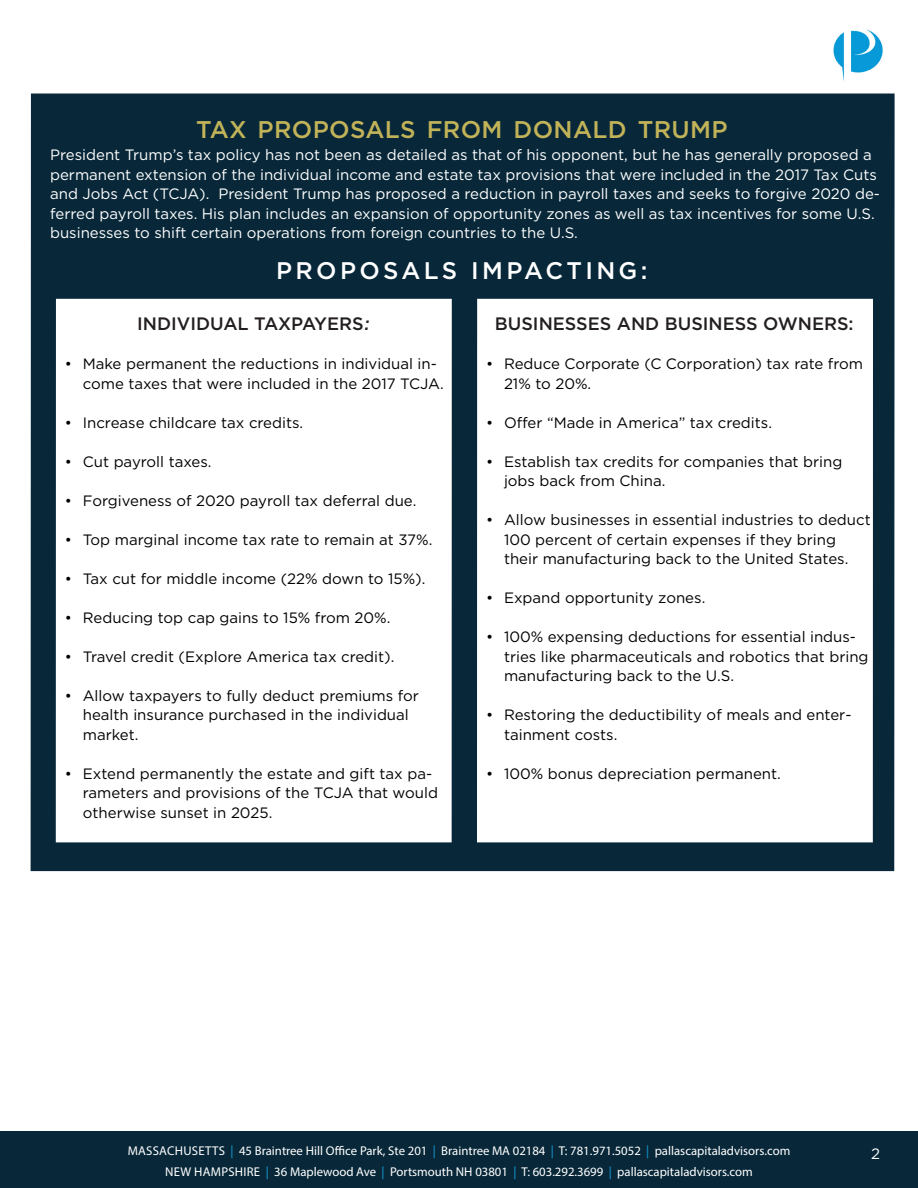
<style>
.page{position:relative;width:918px;height:1188px;background:#fff}
.page>*{position:absolute;margin:0;border:0;box-sizing:border-box;transform-origin:0 0}
.t1{font:500 24.15px "Gotham";letter-spacing:.015em;color:#c2b359}
.t2{font:500 24px "Gotham";letter-spacing:.14em;color:#fff}
.t3{font:500 18px "Gotham";color:#231f20}
.t4{font:15px/19.5px "Gotham";color:#000}
.t5{font:15px/19.5px "Gotham";color:#fff}
.t6{font:12.75px "Myriad Pro";color:#fff}
.s1{font-style:italic}
.s2{color:#179ad7}
</style>
<div class="page">
<div style="left:0;top:1132px;width:918px;height:56px;background:#082839"></div>
<img style="left:833px;top:29px;width:50px;height:53px">
<div style="left:31px;top:94px;width:864px;height:777px;background:#082839"></div>
<div style="left:56px;top:299px;width:396px;height:543px;background:#fff"></div>
<div style="left:477px;top:299px;width:396px;height:543px;background:#fff"></div>
<p class="t1" style="left:196px;top:113px;width:533px">TAX PROPOSALS FROM DONALD TRUMP</p>
<p class="t5" style="left:50px;top:145px;width:831px">President Trump’s tax policy has not been as detailed as that of his opponent, but he has generally proposed a permanent extension of the individual income and estate tax provisions that were included in the 2017 Tax Cuts and Jobs Act (TCJA). President Trump has proposed a reduction in payroll taxes and seeks to forgive 2020 de&shy;ferred payroll taxes. His plan includes an expansion of opportunity zones as well as tax incentives for some U.S. businesses to shift certain operations from foreign countries to the U.S.</p>
<p class="t2" style="left:276px;top:254px;width:373px">PROPOSALS IMPACTING:</p>
<p class="t3" style="left:137px;top:312px;width:237px">INDIVIDUAL TAXPAYERS<span class="s1">:</span></p>
<p class="t4" style="left:83px;top:354px;width:362px;text-indent:-18px">• Make permanent the reductions in individual in&shy;come taxes that were included in the 2017 TCJA.</p>
<p class="t4" style="left:65px;top:412px;width:240px">• Increase childcare tax credits.</p>
<p class="t4" style="left:65px;top:451px;width:148px">• Cut payroll taxes.</p>
<p class="t4" style="left:65px;top:490px;width:353px">• Forgiveness of 2020 payroll tax deferral due.</p>
<p class="t4" style="left:65px;top:529px;width:369px">• Top marginal income tax rate to remain at 37%.</p>
<p class="t4" style="left:65px;top:568px;width:362px">• Tax cut for middle income (22% down to 15%).</p>
<p class="t4" style="left:65px;top:607px;width:327px">• Reducing top cap gains to 15% from 20%.</p>
<p class="t4" style="left:65px;top:646px;width:331px">• Travel credit (Explore America tax credit).</p>
<p class="t4" style="left:83px;top:685px;width:338px;text-indent:-18px">• Allow taxpayers to fully deduct premiums for health insurance purchased in the individual market.</p>
<p class="t4" style="left:83px;top:763px;width:357px;text-indent:-18px">• Extend permanently the estate and gift tax pa&shy;rameters and provisions of the TCJA that would otherwise sunset in 2025.</p>
<p class="t3" style="left:495px;top:312px;width:360px">BUSINESSES AND BUSINESS OWNERS:</p>
<p class="t4" style="left:504px;top:354px;width:361px;text-indent:-18px">• Reduce Corporate (C Corporation) tax rate from<br>21% to 20%.</p>
<p class="t4" style="left:486px;top:412px;width:288px">• Offer “Made in America” tax credits.</p>
<p class="t4" style="left:504px;top:451px;width:340px;text-indent:-18px">• Establish tax credits for companies that bring jobs back from China.</p>
<p class="t4" style="left:504px;top:510px;width:368px;text-indent:-18px">• Allow businesses in essential industries to deduct<br>100 percent of certain expenses if they bring their manufacturing back to the United States.</p>
<p class="t4" style="left:486px;top:588px;width:221px">• Expand opportunity zones.</p>
<p class="t4" style="left:504px;top:627px;width:366px;text-indent:-18px">• 100% expensing deductions for essential indus&shy;tries like pharmaceuticals and robotics that bring manufacturing back to the U.S.</p>
<p class="t4" style="left:504px;top:705px;width:349px;text-indent:-18px">• Restoring the deductibility of meals and enter&shy;tainment costs.</p>
<p class="t4" style="left:486px;top:763px;width:296px">• 100% bonus depreciation permanent.</p>
<p class="t6" style="left:128px;top:1143px;width:664px">MASSACHUSETTS <span class="s2">|</span> 45 Braintree Hill Office Park, Ste 201 <span class="s2">|</span> Braintree MA 02184 <span class="s2">|</span> T: 781.971.5052 <span class="s2">|</span> pallascapitaladvisors.com</p>
<p class="t5" style="left:871px;top:1144px;width:10px">2</p>
<p class="t6" style="left:165px;top:1164px;width:589px">NEW HAMPSHIRE <span class="s2">|</span> 36 Maplewood Ave <span class="s2">|</span> Portsmouth NH 03801 <span class="s2">|</span> T: 603.292.3699 <span class="s2">|</span> pallascapitaladvisors.com</p>
</div>
